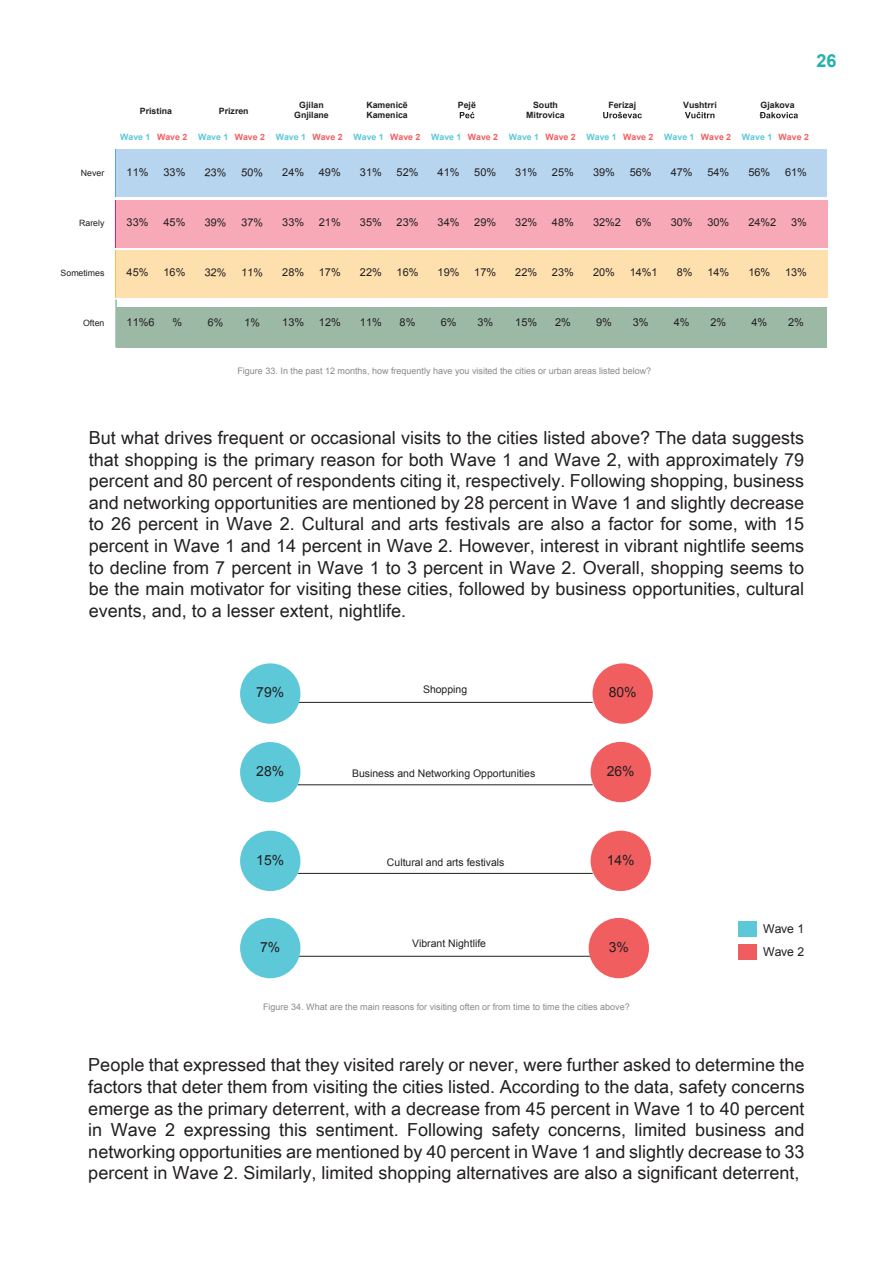
<style>
.page{position:relative;width:893px;height:1263px;background:#fff}
.page>*{position:absolute;margin:0;border:0;box-sizing:border-box;transform-origin:0 0}
.t1{font:18px/21.6px "Arial Unicode MS";color:#231f20;text-align:justify}
.t2{font:700 18px "Arial";color:#21b2ab}
.t3{font:13.95px "Arial";color:#231f20}
.t4{font:12.3px/23px "Arial";color:#231f20}
.t5{font:10.8px "Arial";color:#231f20}
.t6{font:10.5px "Arial";color:#231f20}
.t7{font:9px "Arial";color:#8b888c}
.t8{font:700 8.7px "Arial";color:#5cc8d8}
.t9{font:700 8.7px/10.4px "Arial";color:#231f20;text-align:center}
.t10{font:8.7px "Arial";color:#231f20}
.t11{font:700 8.7px "Arial";color:#f15e60}
.s1{color:#f15e60}
</style>
<div class="page">
<hr style="left:298px;top:702px;width:295px;height:1px;background:#231f20">
<div style="left:240px;top:663px;width:60px;height:61px;background:#5cc8d8;border-radius:50%"></div>
<div style="left:592px;top:663px;width:61px;height:61px;background:#f15e60;border-radius:50%"></div>
<hr style="left:298px;top:784px;width:295px;height:1px;background:#231f20">
<div style="left:240px;top:742px;width:60px;height:60px;background:#5cc8d8;border-radius:50%"></div>
<div style="left:591px;top:742px;width:60px;height:60px;background:#f15e60;border-radius:50%"></div>
<hr style="left:298px;top:873px;width:295px;height:1px;background:#231f20">
<div style="left:240px;top:831px;width:60px;height:60px;background:#5cc8d8;border-radius:50%"></div>
<div style="left:591px;top:831px;width:60px;height:60px;background:#f15e60;border-radius:50%"></div>
<hr style="left:298px;top:956px;width:295px;height:1px;background:#231f20">
<div style="left:240px;top:918px;width:60px;height:60px;background:#5cc8d8;border-radius:50%"></div>
<div style="left:589px;top:918px;width:60px;height:60px;background:#f15e60;border-radius:50%"></div>
<div style="left:738px;top:921px;width:18px;height:15px;background:#5cc8d8"></div>
<div style="left:738px;top:944px;width:18px;height:15px;background:#f05d60"></div>
<hr style="left:116px;top:300px;width:1px;height:47px;background:#057d4e">
<svg style="left:760px;top:112px;width:38px;height:6px"></svg>
<svg style="left:460px;top:112px;width:14px;height:6px"></svg>
<svg style="left:603px;top:112px;width:39px;height:6px"></svg>
<div style="left:116px;top:149px;width:711px;height:48px;background:#b7d5ef"></div>
<hr style="left:116px;top:149px;width:1px;height:48px;background:#54aadf">
<div style="left:116px;top:200px;width:712px;height:47px;background:#f7a9b7"></div>
<hr style="left:116px;top:200px;width:1px;height:47px;background:#ed1871">
<div style="left:116px;top:250px;width:712px;height:47px;background:#fedfae"></div>
<hr style="left:116px;top:250px;width:1px;height:47px;background:#fdbb48">
<div style="left:117px;top:307px;width:710px;height:40px;background:#9cb9a6"></div>
<svg style="left:685px;top:112px;width:29px;height:6px"></svg>
<p class="t2" style="left:816px;top:49px;width:22px">26</p>
<p class="t9" style="left:140px;top:106px;width:34px">Pristina</p>
<p class="t8" style="left:120px;top:131px;width:69px">Wave 1 <span class="s1">Wave 2</span></p>
<p class="t9" style="left:219px;top:106px;width:31px">Prizren</p>
<p class="t8" style="left:198px;top:131px;width:68px">Wave 1 <span class="s1">Wave 2</span></p>
<p class="t9" style="left:294px;top:100px;width:36px">Gjilan<br>Gnjilane</p>
<p class="t8" style="left:276px;top:131px;width:68px">Wave 1 <span class="s1">Wave 2</span></p>
<p class="t9" style="left:366px;top:100px;width:43px;text-align:left">Kamenicë<br>Kamenica</p>
<p class="t8" style="left:353px;top:131px;width:68px">Wave 1 <span class="s1">Wave 2</span></p>
<p class="t9" style="left:458px;top:100px;width:20px">Pejë</p>
<p class="t8" style="left:431px;top:131px;width:68px">Wave 1 <span class="s1">Wave 2</span></p>
<p class="t9" style="left:526px;top:100px;width:40px">South<br>Mitrovica</p>
<p class="t8" style="left:509px;top:131px;width:68px">Wave 1 <span class="s1">Wave 2</span></p>
<p class="t9" style="left:608px;top:100px;width:29px">Ferizaj</p>
<p class="t8" style="left:587px;top:131px;width:68px">Wave 1 <span class="s1">Wave 2</span></p>
<p class="t9" style="left:683px;top:100px;width:35px">Vushtrri</p>
<p class="t9" style="left:761px;top:100px;width:36px">Gjakova</p>
<p class="t8" style="left:664px;top:131px;width:32px">Wave 1</p>
<p class="t11" style="left:701px;top:131px;width:32px">Wave 2</p>
<p class="t8" style="left:742px;top:131px;width:68px">Wave 1 <span class="s1">Wave 2</span></p>
<p class="t10" style="left:81px;top:167px;width:25px">Never</p>
<p class="t5" style="left:127px;top:165px;width:23px">11%</p>
<p class="t5" style="left:163px;top:165px;width:23px">33%</p>
<p class="t5" style="left:282px;top:165px;width:23px">24%</p>
<p class="t5" style="left:319px;top:165px;width:23px">49%</p>
<p class="t5" style="left:360px;top:165px;width:23px">31%</p>
<p class="t5" style="left:397px;top:165px;width:23px">52%</p>
<p class="t5" style="left:438px;top:165px;width:23px">41%</p>
<p class="t5" style="left:474px;top:165px;width:23px">50%</p>
<p class="t5" style="left:515px;top:165px;width:23px">31%</p>
<p class="t5" style="left:552px;top:165px;width:23px">25%</p>
<p class="t5" style="left:593px;top:165px;width:23px">39%</p>
<p class="t5" style="left:630px;top:165px;width:23px">56%</p>
<p class="t5" style="left:671px;top:165px;width:23px">47%</p>
<p class="t5" style="left:707px;top:165px;width:23px">54%</p>
<p class="t5" style="left:748px;top:165px;width:23px">56%</p>
<p class="t5" style="left:785px;top:165px;width:23px">61%</p>
<p class="t10" style="left:79px;top:217px;width:27px">Rarely</p>
<p class="t5" style="left:127px;top:216px;width:23px">33%</p>
<p class="t5" style="left:163px;top:216px;width:23px">45%</p>
<p class="t5" style="left:282px;top:216px;width:23px">33%</p>
<p class="t5" style="left:319px;top:216px;width:23px">21%</p>
<p class="t5" style="left:360px;top:216px;width:23px">35%</p>
<p class="t5" style="left:397px;top:216px;width:23px">23%</p>
<p class="t5" style="left:438px;top:216px;width:23px">34%</p>
<p class="t5" style="left:474px;top:216px;width:23px">29%</p>
<p class="t5" style="left:515px;top:216px;width:23px">32%</p>
<p class="t5" style="left:552px;top:216px;width:23px">48%</p>
<p class="t5" style="left:593px;top:216px;width:30px">32%2</p>
<p class="t5" style="left:636px;top:216px;width:17px">6%</p>
<p class="t5" style="left:671px;top:216px;width:23px">30%</p>
<p class="t5" style="left:707px;top:216px;width:23px">30%</p>
<p class="t5" style="left:748px;top:216px;width:30px">24%2</p>
<p class="t5" style="left:791px;top:216px;width:17px">3%</p>
<p class="t10" style="left:61px;top:267px;width:45px">Sometimes</p>
<p class="t5" style="left:127px;top:266px;width:23px">45%</p>
<p class="t5" style="left:163px;top:266px;width:23px">16%</p>
<p class="t5" style="left:282px;top:266px;width:23px">28%</p>
<p class="t5" style="left:319px;top:266px;width:23px">17%</p>
<p class="t5" style="left:360px;top:266px;width:23px">22%</p>
<p class="t5" style="left:397px;top:266px;width:23px">16%</p>
<p class="t5" style="left:438px;top:266px;width:23px">19%</p>
<p class="t5" style="left:474px;top:266px;width:23px">17%</p>
<p class="t5" style="left:515px;top:266px;width:23px">22%</p>
<p class="t5" style="left:552px;top:266px;width:23px">23%</p>
<p class="t5" style="left:593px;top:266px;width:23px">20%</p>
<p class="t5" style="left:630px;top:266px;width:30px">14%1</p>
<p class="t5" style="left:677px;top:266px;width:17px">8%</p>
<p class="t5" style="left:707px;top:266px;width:23px">14%</p>
<p class="t5" style="left:748px;top:266px;width:23px">16%</p>
<p class="t5" style="left:785px;top:266px;width:23px">13%</p>
<p class="t10" style="left:83px;top:317px;width:23px">Often</p>
<p class="t5" style="left:127px;top:315px;width:30px">11%6</p>
<p class="t5" style="left:173px;top:315px;width:11px">%</p>
<p class="t5" style="left:282px;top:316px;width:23px">13%</p>
<p class="t5" style="left:319px;top:316px;width:23px">12%</p>
<p class="t5" style="left:360px;top:316px;width:23px">11%</p>
<p class="t5" style="left:400px;top:316px;width:17px">8%</p>
<p class="t5" style="left:441px;top:316px;width:17px">6%</p>
<p class="t5" style="left:477px;top:316px;width:17px">3%</p>
<p class="t5" style="left:515px;top:316px;width:23px">15%</p>
<p class="t5" style="left:555px;top:316px;width:17px">2%</p>
<p class="t5" style="left:596px;top:316px;width:17px">9%</p>
<p class="t5" style="left:633px;top:316px;width:17px">3%</p>
<p class="t5" style="left:674px;top:316px;width:17px">4%</p>
<p class="t5" style="left:710px;top:316px;width:17px">2%</p>
<p class="t5" style="left:751px;top:315px;width:17px">4%</p>
<p class="t5" style="left:788px;top:315px;width:17px">2%</p>
<p class="t7" style="left:237px;top:365px;width:415px">Figure 33. In the past 12 months, how frequently have you visited the cities or urban areas listed below?</p>
<p class="t1" style="left:89px;top:426px;width:717px">But what drives frequent or occasional visits to the cities listed above? The data suggests that shopping is the primary reason for both Wave 1 and Wave 2, with approximately 79 percent and 80 percent of respondents citing it, respectively. Following shopping, business and networking opportunities are mentioned by 28 percent in Wave 1 and slightly decrease to 26 percent in Wave 2. Cultural and arts festivals are also a factor for some, with 15 percent in Wave 1 and 14 percent in Wave 2. However, interest in vibrant nightlife seems to decline from 7 percent in Wave 1 to 3 percent in Wave 2. Overall, shopping seems to be the main motivator for visiting these cities, followed by business opportunities, cultural events, and, to a lesser extent, nightlife.</p>
<p class="t6" style="left:423px;top:683px;width:46px">Shopping</p>
<p class="t3" style="left:256px;top:683px;width:29px">79%</p>
<p class="t3" style="left:609px;top:683px;width:29px">80%</p>
<p class="t3" style="left:256px;top:762px;width:29px">28%</p>
<p class="t6" style="left:352px;top:766px;width:185px">Business and Networking Opportunities</p>
<p class="t3" style="left:607px;top:762px;width:29px">26%</p>
<p class="t3" style="left:256px;top:850px;width:29px">15%</p>
<p class="t6" style="left:387px;top:855px;width:119px">Cultural and arts festivals</p>
<p class="t3" style="left:607px;top:850px;width:29px">14%</p>
<p class="t6" style="left:412px;top:937px;width:75px">Vibrant Nightlife</p>
<p class="t3" style="left:260px;top:938px;width:22px">7%</p>
<p class="t3" style="left:609px;top:938px;width:22px">3%</p>
<p class="t7" style="left:263px;top:1000px;width:368px">Figure 34. What are the main reasons for visiting often or from time to time the cities above?</p>
<p class="t4" style="left:763px;top:917px;width:43px">Wave 1<br>Wave 2</p>
<p class="t1" style="left:88px;top:1054px;width:718px">People that expressed that they visited rarely or never, were further asked to determine the factors that deter them from visiting the cities listed. According to the data, safety concerns emerge as the primary deterrent, with a decrease from 45 percent in Wave 1 to 40 percent in Wave 2 expressing this sentiment. Following safety concerns, limited business and networking opportunities are mentioned by 40 percent in Wave 1 and slightly decrease to 33 percent in Wave 2. Similarly, limited shopping alternatives are also a significant deterrent,</p>
</div>
